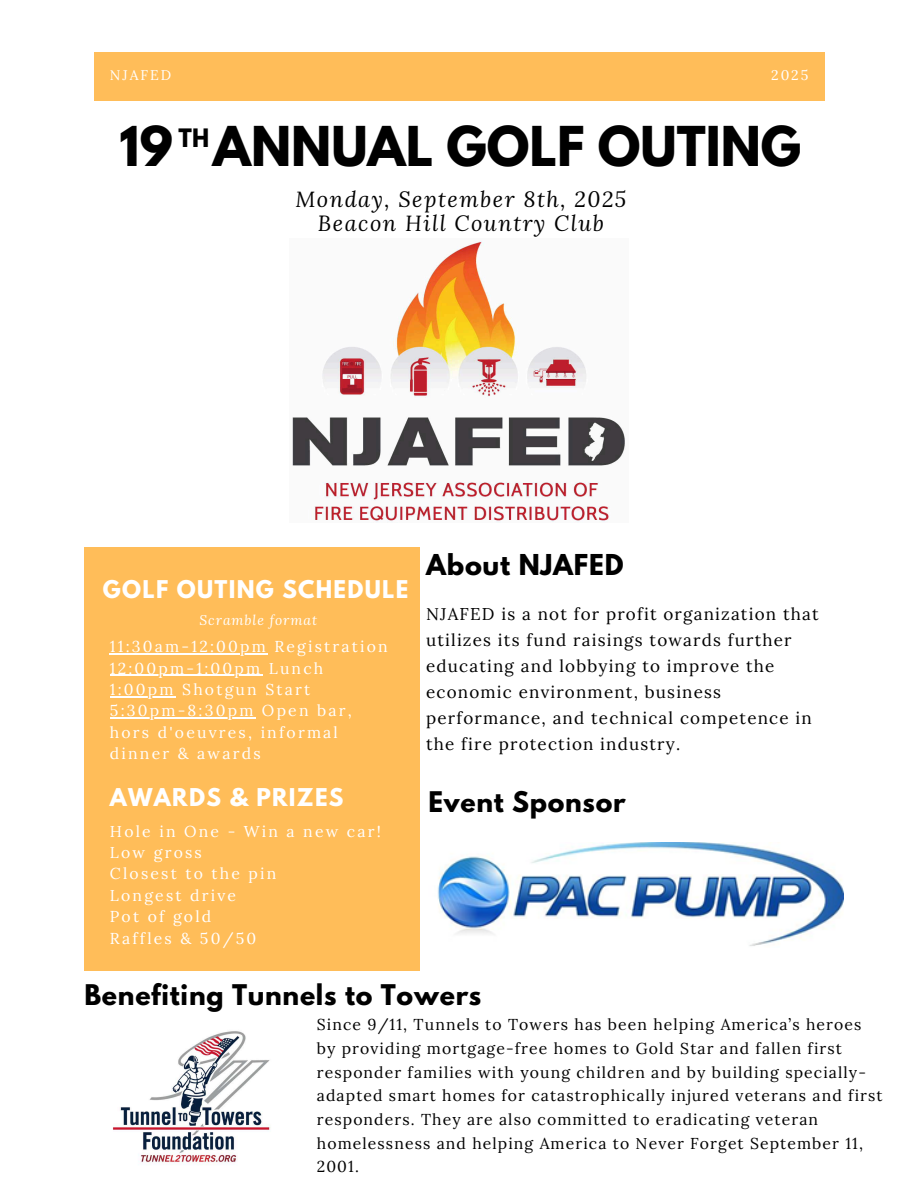
<style>
.page{position:relative;width:918px;height:1188px;background:#fff}
.page>*{position:absolute;margin:0;border:0;box-sizing:border-box;transform-origin:0 0}
.t1{font:700 48.6px "League Spartan";color:#000}
.t2{font:700 25.5px "League Spartan";letter-spacing:.03em;color:#000}
.t3{font:700 25.2px "League Spartan";letter-spacing:.03em;color:#000}
.t4{font:700 22.5px "League Spartan";color:#000}
.t5{font:italic 21.75px/24.3px "Lora";letter-spacing:.07em;color:#000;text-align:center}
.t6{font:700 21.75px "League Spartan";letter-spacing:.06em;color:#fff}
.t7{font:700 21.6px "League Spartan";letter-spacing:.06em;color:#fff}
.t8{font:16.95px/25.8px "Lora";letter-spacing:.07em;color:#000}
.t9{font:15.75px/23.7px "Lora";letter-spacing:.07em;color:#000}
.t10{font:15.75px/21.3px "Lora";letter-spacing:.14em;color:#fff}
.t11{font:13.95px "Lora";letter-spacing:.14em;color:#fff}
.t12{font:italic 13.8px "Lora";letter-spacing:.07em;color:#fff}
</style>
<div class="page">
<div style="left:95px;top:53px;width:730px;height:47px;background:#ffbd59"></div>
<div style="left:84px;top:547px;width:336px;height:423px;background:#ffbd59"></div>
<img style="left:292px;top:241px;width:333px;height:282px">
<img style="left:437px;top:842px;width:407px;height:104px">
<img style="left:113px;top:1031px;width:158px;height:132px">
<hr style="left:110px;top:653px;width:158px;height:2px;background:#fff">
<hr style="left:110px;top:675px;width:152px;height:1px;background:#fff">
<hr style="left:110px;top:696px;width:66px;height:1px;background:#fff">
<hr style="left:110px;top:718px;width:146px;height:1px;background:#fff">
<h3 class="t11" style="left:110px;top:66px;width:63px">NJAFED</h3>
<h4 class="t11" style="left:771px;top:66px;width:39px">2025</h4>
<p class="t1" style="left:119px;top:123px;width:683px">19 ANNUAL GOLF OUTING</p>
<p class="t5" style="left:295px;top:186px;width:332px">Monday, September 8th, 2025<br>Beacon Hill Country Club</p>
<p class="t4" style="left:179px;top:127px;width:32px">TH</p>
<h1 class="t7" style="left:103px;top:579px;width:307px">GOLF OUTING SCHEDULE</h1>
<p class="t12" style="left:199px;top:611px;width:119px">Scramble format</p>
<h5 class="t10" style="left:110px;top:636px;width:279px">11:30am-12:00pm Registration</h5>
<h2 class="t10" style="left:110px;top:657px;width:215px">12:00pm-1:00pm Lunch</h2>
<p class="t10" style="left:110px;top:679px;width:202px">1:00pm Shotgun Start</p>
<h2 class="t10" style="left:110px;top:700px;width:243px">5:30pm-8:30pm Open bar, hors d'oeuvres, informal dinner &amp; awards</h2>
<p class="t6" style="left:110px;top:787px;width:235px">AWARDS &amp; PRIZES</p>
<h5 class="t10" style="left:110px;top:820px;width:273px">Hole in One - Win a new car!<br>Low gross<br>Closest to the pin<br>Longest drive<br>Pot of gold<br>Raffles &amp; 50/50</h5>
<h5 class="t2" style="left:426px;top:552px;width:199px">About NJAFED</h5>
<h3 class="t8" style="left:426px;top:601px;width:394px">NJAFED is a not for profit organization that utilizes its fund raisings towards further educating and lobbying to improve the economic environment, business performance, and technical competence in the fire protection industry.</h3>
<h2 class="t3" style="left:428px;top:789px;width:199px">Event Sponsor</h2>
<p class="t3" style="left:84px;top:983px;width:399px">Benefiting Tunnels to Towers</p>
<h3 class="t9" style="left:317px;top:1013px;width:567px">Since 9/11, Tunnels to Towers has been helping America’s heroes by providing mortgage-free homes to Gold Star and fallen first responder families with young children and by building specially&shy;adapted smart homes for catastrophically injured veterans and first responders. They are also committed to eradicating veteran homelessness and helping America to Never Forget September 11, 2001.</h3>
</div>
